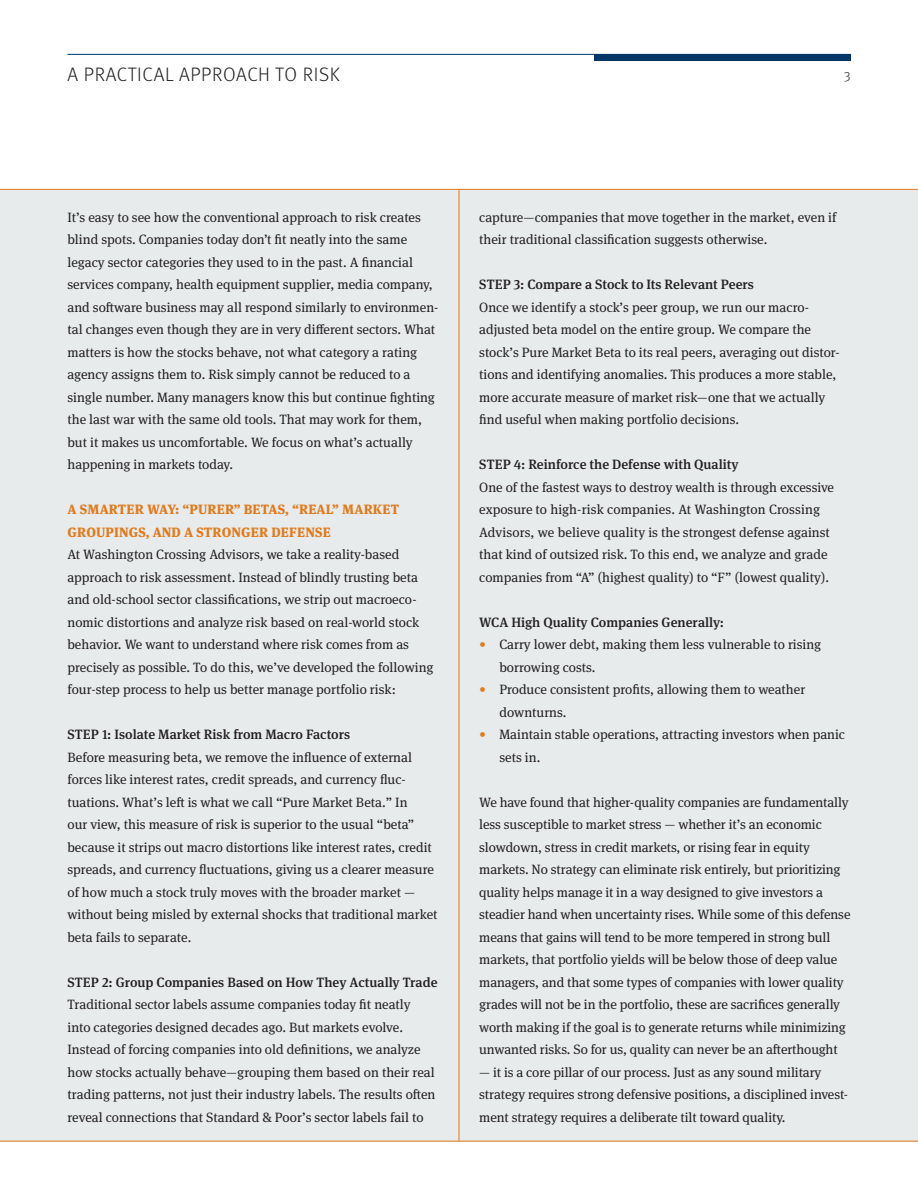
<style>
.page{position:relative;width:918px;height:1188px;background:#fff}
.page>*{position:absolute;margin:0;border:0;box-sizing:border-box;transform-origin:0 0}
.t1{font:300 19.5px "Meta Pro";letter-spacing:.035em;color:#231f20}
.t2{font:13.5px/22.5px "Meta Serif Pro";color:#231f20}
.t3{font:500 13.5px "Meta Serif Pro";color:#231f20}
.t4{font:800 13.5px/22.5px "Meta Serif Pro";letter-spacing:.01em;color:#df7b1c}
.t5{font:300 13.5px "Meta Pro";color:#231f20}
.s1{color:#df7b1c}
</style>
<div class="page">
<hr style="left:68px;top:54px;width:782px;height:1px;background:#003768">
<div style="left:594px;top:54px;width:256px;height:7px;background:#003768"></div>
<div style="left:0;top:189px;width:918px;height:953px;background:#e8ebec"></div>
<hr style="left:459px;top:189px;width:1px;height:952px;background:#df7b1c">
<hr style="left:0;top:1141px;width:918px;height:1px;background:#df7b1c">
<hr style="left:0;top:189px;width:918px;height:1px;background:#df7b1c">
<p class="t1" style="left:68px;top:61px;width:274px">A PRACTICAL APPROACH TO RISK</p>
<p class="t5" style="left:844px;top:67px;width:8px">3</p>
<p class="t2" style="left:68px;top:205px;width:372px">It’s easy to see how the conventional approach to risk creates blind spots. Companies today don’t fit neatly into the same legacy sector categories they used to in the past. A financial services company, health equipment supplier, media company, and software business may all respond similarly to environmen&shy;tal changes even though they are in very different sectors. What matters is how the stocks behave, not what category a rating agency assigns them to. Risk simply cannot be reduced to a single number. Many managers know this but continue fighting the last war with the same old tools. That may work for them, but it makes us uncomfortable. We focus on what’s actually happening in markets today.</p>
<p class="t4" style="left:68px;top:497px;width:333px">A SMARTER WAY: “PURER” BETAS, “REAL” MARKET<br>GROUPINGS, AND A STRONGER DEFENSE</p>
<p class="t2" style="left:68px;top:543px;width:333px">At Washington Crossing Advisors, we take a reality-based</p>
<p class="t2" style="left:68px;top:565px;width:368px">approach to risk assessment. Instead of blindly trusting beta and old-school sector classifications, we strip out macroeco&shy;nomic distortions and analyze risk based on real-world stock behavior. We want to understand where risk comes from as precisely as possible. To do this, we’ve developed the following four-step process to help us better manage portfolio risk:</p>
<p class="t3" style="left:68px;top:724px;width:284px">STEP 1: Isolate Market Risk from Macro Factors</p>
<p class="t2" style="left:68px;top:745px;width:372px">Before measuring beta, we remove the influence of external forces like interest rates, credit spreads, and currency fluc&shy;tuations. What’s left is what we call “Pure Market Beta.” In<br>our view, this measure of risk is superior to the usual “beta” because it strips out macro distortions like interest rates, credit spreads, and currency fluctuations, giving us a clearer measure of how much a stock truly moves with the broader market — without being misled by external shocks that traditional market beta fails to separate.</p>
<p class="t3" style="left:68px;top:972px;width:371px">STEP 2: Group Companies Based on How They Actually Trade</p>
<p class="t2" style="left:68px;top:993px;width:344px">Traditional sector labels assume companies today fit neatly</p>
<p class="t2" style="left:68px;top:1015px;width:369px">into categories designed decades ago. But markets evolve.<br>Instead of forcing companies into old definitions, we analyze how stocks actually behave—grouping them based on their real trading patterns, not just their industry labels. The results often reveal connections that Standard &amp; Poor’s sector labels fail to</p>
<p class="t2" style="left:479px;top:205px;width:359px">capture—companies that move together in the market, even if their traditional classification suggests otherwise.</p>
<p class="t3" style="left:479px;top:274px;width:276px">STEP 3: Compare a Stock to Its Relevant Peers</p>
<p class="t2" style="left:479px;top:295px;width:331px">Once we identify a stock’s peer group, we run our macro-</p>
<p class="t2" style="left:479px;top:318px;width:362px">adjusted beta model on the entire group. We compare the stock’s Pure Market Beta to its real peers, averaging out distor&shy;tions and identifying anomalies. This produces a more stable, more accurate measure of market risk—one that we actually find useful when making portfolio decisions.</p>
<p class="t3" style="left:479px;top:454px;width:261px">STEP 4: Reinforce the Defense with Quality</p>
<p class="t2" style="left:479px;top:475px;width:356px">One of the fastest ways to destroy wealth is through excessive exposure to high-risk companies. At Washington Crossing Advisors, we believe quality is the strongest defense against that kind of outsized risk. To this end, we analyze and grade companies from “A” (highest quality) to “F” (lowest quality).</p>
<p class="t3" style="left:479px;top:612px;width:246px">WCA High Quality Companies Generally:</p>
<p class="t2" style="left:479px;top:633px;width:344px"><span class="s1">•</span> Carry lower debt, making them less vulnerable to rising</p>
<p class="t2" style="left:499px;top:655px;width:98px">borrowing costs.</p>
<p class="t2" style="left:479px;top:678px;width:328px"><span class="s1">•</span> Produce consistent profits, allowing them to weather</p>
<p class="t2" style="left:499px;top:700px;width:69px">downturns.</p>
<p class="t2" style="left:479px;top:723px;width:367px"><span class="s1">•</span> Maintain stable operations, attracting investors when panic</p>
<p class="t2" style="left:499px;top:745px;width:42px">sets in.</p>
<p class="t2" style="left:479px;top:790px;width:371px">We have found that higher-quality companies are fundamentally less susceptible to market stress — whether it’s an economic slowdown, stress in credit markets, or rising fear in equity</p>
<p class="t2" style="left:479px;top:858px;width:373px">markets. No strategy can eliminate risk entirely, but prioritizing quality helps manage it in a way designed to give investors a steadier hand when uncertainty rises. While some of this defense means that gains will tend to be more tempered in strong bull markets, that portfolio yields will be below those of deep value managers, and that some types of companies with lower quality grades will not be in the portfolio, these are sacrifices generally worth making if the goal is to generate returns while minimizing unwanted risks. So for us, quality can never be an afterthought</p>
<p class="t2" style="left:479px;top:1060px;width:370px">— it is a core pillar of our process. Just as any sound military strategy requires strong defensive positions, a disciplined invest&shy;ment strategy requires a deliberate tilt toward quality.</p>
</div>
